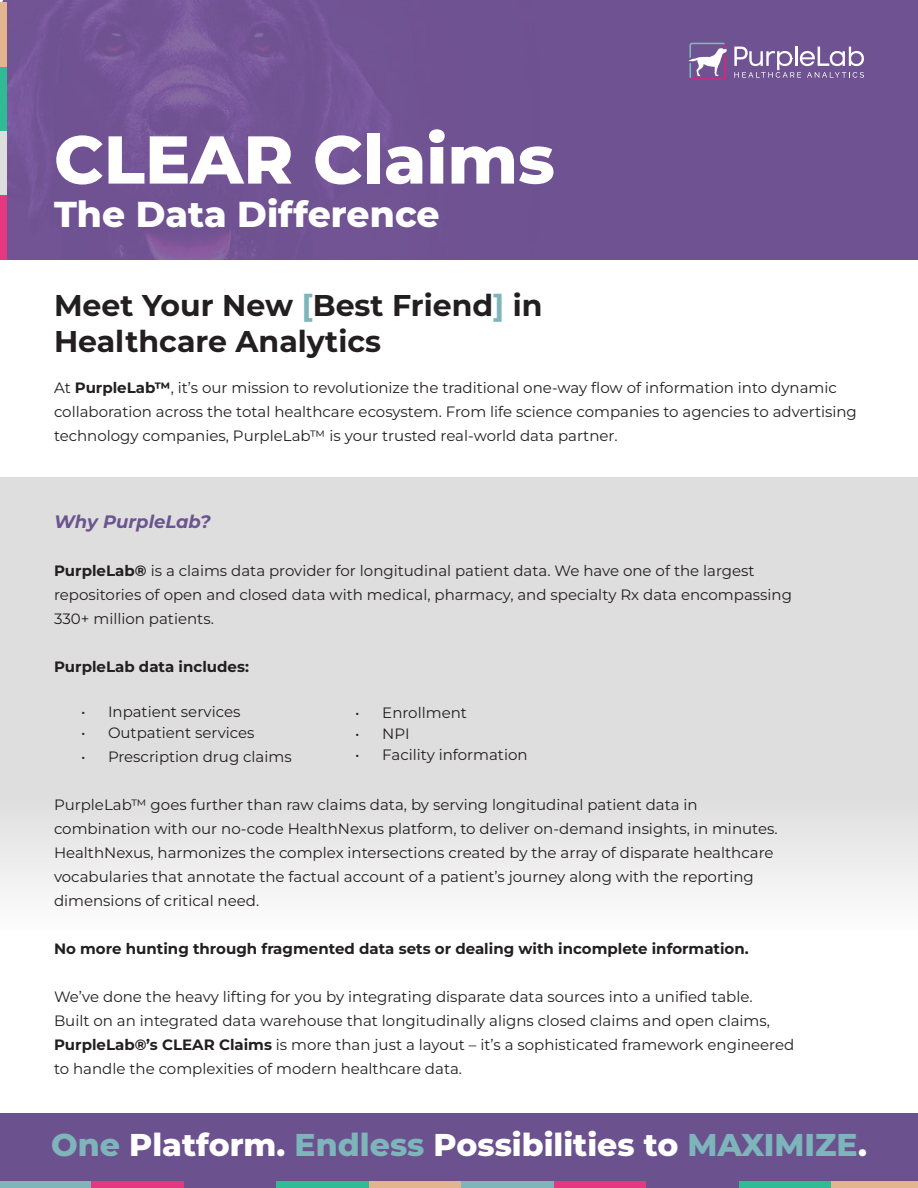
<style>
.page{position:relative;width:918px;height:1188px;background:#fff}
.page>*{position:absolute;margin:0;border:0;box-sizing:border-box;transform-origin:0 0}
.t1{font:800 67.5px "Montserrat";color:#fff}
.t2{font:800 36px "Montserrat";color:#fff}
.t3{font:800 31.5px "Montserrat";color:#fff}
.t4{font:700 30px "Montserrat";color:#231f20}
.t5{font:italic 700 18px "Montserrat";color:#6b548f}
.t6{font:15px/24px "Montserrat";color:#231f20}
.t7{font:700 15px "Montserrat";color:#231f20}
.s1{color:#7db5ba}
.s2{font-weight:700}
</style>
<div class="page">
<svg style="left:6px;top:259px;width:912px;height:1px"></svg>
<hr style="left:2px;top:1px;width:1px;height:257px;background:#a699bd">
<div style="left:3px;top:1px;width:915px;height:258px;background:#6f5292"></div>
<div style="left:0;top:195px;width:6px;height:65px;background:#e63880"></div>
<div style="left:0;top:131px;width:6px;height:64px;background:#dedede"></div>
<div style="left:0;top:66px;width:6px;height:65px;background:#30ba96"></div>
<div style="left:0;top:2px;width:6px;height:64px;background:#e3b58f"></div>
<svg style="left:688px;top:43px;width:39px;height:37px"></svg>
<svg style="left:734px;top:47px;width:130px;height:31px;background:#917bac"></svg>
<div style="left:0;top:477px;width:918px;height:454px;background:linear-gradient(to bottom,#d7d7d7,#eee)"></div>
<div style="left:0;top:1113px;width:918px;height:75px;background:#6b528f"></div>
<div style="left:0;top:1181px;width:91px;height:7px;background:#7db5ba"></div>
<div style="left:91px;top:1181px;width:93px;height:7px;background:#e63880"></div>
<div style="left:276px;top:1181px;width:93px;height:7px;background:#30ba96"></div>
<div style="left:369px;top:1181px;width:92px;height:7px;background:#e3b58f"></div>
<div style="left:461px;top:1181px;width:93px;height:7px;background:#7db5ba"></div>
<div style="left:554px;top:1181px;width:93px;height:7px;background:#e63880"></div>
<div style="left:739px;top:1181px;width:93px;height:7px;background:#30ba96"></div>
<div style="left:832px;top:1181px;width:86px;height:7px;background:#e3b58f"></div>
<p class="t1" style="left:54px;top:115px;width:502px">CLEAR Claims</p>
<p class="t2" style="left:54px;top:190px;width:387px">The Data Difference</p>
<p class="t4" style="left:54px;top:286px;width:490px">Meet Your New <span class="s1">[</span>Best Friend<span class="s1">]</span> in</p>
<p class="t4" style="left:54px;top:322px;width:329px">Healthcare Analytics</p>
<p class="t6" style="left:54px;top:375px;width:804px">At <span class="s2">PurpleLab™</span>, it’s our mission to revolutionize the traditional one-way flow of information into dynamic collaboration across the total healthcare ecosystem. From life science companies to agencies to advertising technology companies, PurpleLab™ is your trusted real-world data partner.</p>
<p class="t5" style="left:54px;top:510px;width:158px">Why PurpleLab?</p>
<p class="t6" style="left:54px;top:558px;width:739px"><span class="s2">PurpleLab®</span> is a claims data provider for longitudinal patient data. We have one of the largest repositories of open and closed data with medical, pharmacy, and specialty Rx data encompassing<br>330+ million patients.</p>
<p class="t7" style="left:54px;top:657px;width:196px">PurpleLab data includes:</p>
<p class="t6" style="left:81px;top:699px;width:161px">• Inpatient services</p>
<p class="t6" style="left:81px;top:720px;width:175px">• Outpatient services</p>
<p class="t6" style="left:81px;top:744px;width:212px">• Prescription drug claims</p>
<p class="t6" style="left:54px;top:792px;width:725px">PurpleLab™ goes further than raw claims data, by serving longitudinal patient data in combination with our no-code HealthNexus platform, to deliver on-demand insights, in minutes.<br>HealthNexus, harmonizes the complex intersections created by the array of disparate healthcare vocabularies that annotate the factual account of a patient’s journey along with the reporting dimensions of critical need.</p>
<p class="t7" style="left:54px;top:939px;width:696px">No more hunting through fragmented data sets or dealing with incomplete information.</p>
<p class="t6" style="left:54px;top:984px;width:742px">We’ve done the heavy lifting for you by integrating disparate data sources into a unified table.<br>Built on an integrated data warehouse that longitudinally aligns closed claims and open claims, <span class="s2">PurpleLab®’s CLEAR Claims</span> is more than just a layout – it’s a sophisticated framework engineered to handle the complexities of modern healthcare data.</p>
<p class="t6" style="left:355px;top:700px;width:113px">• Enrollment</p>
<p class="t6" style="left:355px;top:721px;width:56px">• NPI</p>
<p class="t6" style="left:355px;top:742px;width:174px">• Facility information</p>
<p class="t3" style="left:51px;top:1124px;width:817px"><span class="s1">One</span> Platform. <span class="s1">Endless</span> Possibilities to <span class="s1">MAXIMIZE</span>.</p>
</div>
